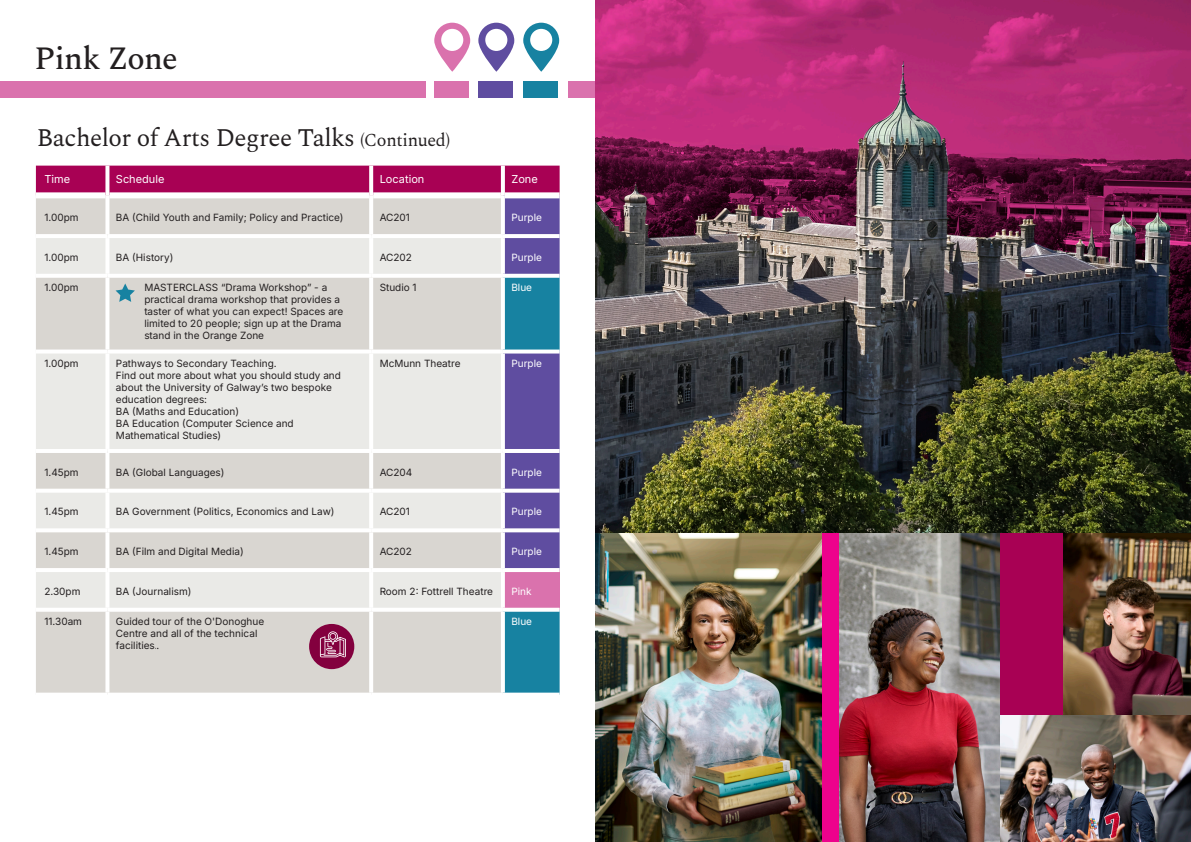
<style>
.page{position:relative;width:1191px;height:842px;background:#fff}
.page>*{position:absolute;margin:0;border:0;box-sizing:border-box;transform-origin:0 0}
.t1{font:500 32px "Spectral";letter-spacing:-.02em;color:#231f20}
.t2{font:25px "Spectral";letter-spacing:-.02em;color:#231f20}
.t3{font:12px "Minion Pro";color:#231f20}
.t4{font:11px "Inter";color:#fff}
.t5{font:10px/12px "Inter";color:#231f20}
.t6{font:10px "Inter";color:#fff}
.s1{font-size:18px}
</style>
<div class="page">
<img style="left:838px;top:532px;width:162px;height:310px">
<svg style="left:478px;top:23px;width:36px;height:49px"></svg>
<svg style="left:434px;top:23px;width:36px;height:49px"></svg>
<div style="left:478px;top:81px;width:35px;height:16px;background:#5f4da0"></div>
<div style="left:434px;top:81px;width:35px;height:16px;background:#da72ad"></div>
<div style="left:0;top:81px;width:425px;height:16px;background:#da72ad"></div>
<div style="left:568px;top:81px;width:27px;height:16px;background:#da72ad"></div>
<img style="left:1063px;top:532px;width:128px;height:183px">
<img style="left:1000px;top:715px;width:191px;height:127px">
<img style="left:595px;top:532px;width:227px;height:310px">
<div style="left:1000px;top:532px;width:63px;height:183px;background:#a80154"></div>
<div style="left:822px;top:532px;width:16px;height:310px;background:#ed028c"></div>
<img style="left:595px;top:0;width:596px;height:532px">
<svg style="left:36px;top:166px;width:523px;height:528px;background:#d3cad1"></svg>
<svg style="left:523px;top:23px;width:36px;height:49px"></svg>
<div style="left:523px;top:81px;width:35px;height:16px;background:#1782a1"></div>
<div style="left:40px;top:627px;width:46px;height:31px;background:#d9d6d1"></div>
<div style="left:116px;top:652px;width:175px;height:36px;background:#d9d6d1"></div>
<div style="left:157px;top:640px;width:115px;height:12px;background:#d9d6d1"></div>
<p class="t1" style="left:35px;top:35px;width:145px">Pink Zone</p>
<p class="t2" style="left:37px;top:119px;width:415px">Bachelor of Arts Degree Talks <span class="s1">(Continued)</span></p>
<p class="t4" style="left:44px;top:171px;width:27px">Time</p>
<p class="t4" style="left:116px;top:171px;width:50px">Schedule</p>
<p class="t4" style="left:380px;top:171px;width:46px">Location</p>
<p class="t4" style="left:511px;top:171px;width:28px">Zone</p>
<p class="t5" style="left:44px;top:211px;width:36px">1.00pm</p>
<p class="t5" style="left:116px;top:211px;width:229px">BA (Child Youth and Family; Policy and Practice)</p>
<p class="t5" style="left:380px;top:211px;width:32px">AC201</p>
<p class="t6" style="left:511px;top:210px;width:32px">Purple</p>
<p class="t5" style="left:44px;top:251px;width:36px">1.00pm</p>
<p class="t5" style="left:116px;top:251px;width:59px">BA (History)</p>
<p class="t5" style="left:380px;top:251px;width:34px">AC202</p>
<p class="t6" style="left:511px;top:250px;width:32px">Purple</p>
<p class="t5" style="left:44px;top:281px;width:36px">1.00pm</p>
<p class="t5" style="left:144px;top:281px;width:200px">MASTERCLASS “Drama Workshop” - a practical drama workshop that provides a taster of what you can expect! Spaces are limited to 20 people; sign up at the Drama stand in the Orange Zone</p>
<p class="t5" style="left:380px;top:281px;width:39px">Studio 1</p>
<p class="t6" style="left:511px;top:280px;width:22px">Blue</p>
<p class="t5" style="left:44px;top:357px;width:36px">1.00pm</p>
<p class="t5" style="left:116px;top:357px;width:162px">Pathways to Secondary Teaching.</p>
<p class="t5" style="left:116px;top:369px;width:226px">Find out more about what you should study and about the University of Galway’s two bespoke education degrees:</p>
<p class="t5" style="left:116px;top:405px;width:124px">BA (Maths and Education)</p>
<p class="t5" style="left:116px;top:417px;width:179px">BA Education (Computer Science and<br>Mathematical Studies)</p>
<p class="t5" style="left:380px;top:357px;width:82px">McMunn Theatre</p>
<p class="t6" style="left:511px;top:356px;width:32px">Purple</p>
<p class="t5" style="left:44px;top:466px;width:36px">1.45pm</p>
<p class="t5" style="left:116px;top:466px;width:110px">BA (Global Languages)</p>
<p class="t5" style="left:380px;top:466px;width:34px">AC204</p>
<p class="t6" style="left:511px;top:465px;width:32px">Purple</p>
<p class="t5" style="left:44px;top:505px;width:36px">1.45pm</p>
<p class="t5" style="left:116px;top:505px;width:220px">BA Government (Politics, Economics and Law)</p>
<p class="t5" style="left:380px;top:505px;width:32px">AC201</p>
<p class="t6" style="left:511px;top:504px;width:32px">Purple</p>
<p class="t5" style="left:44px;top:545px;width:36px">1.45pm</p>
<p class="t5" style="left:116px;top:545px;width:129px">BA (Film and Digital Media)</p>
<p class="t5" style="left:380px;top:545px;width:34px">AC202</p>
<p class="t6" style="left:511px;top:544px;width:32px">Purple</p>
<p class="t5" style="left:44px;top:585px;width:38px">2.30pm</p>
<p class="t5" style="left:116px;top:585px;width:77px">BA (Journalism)</p>
<p class="t5" style="left:380px;top:585px;width:115px">Room 2: Fottrell Theatre</p>
<p class="t6" style="left:511px;top:584px;width:22px">Pink</p>
<p class="t5" style="left:44px;top:615px;width:39px">11.30am</p>
<p class="t5" style="left:116px;top:615px;width:150px">Guided tour of the O'Donoghue<br>Centre and all of the technical facilities.</p>
<p class="t6" style="left:511px;top:614px;width:22px">Blue</p>
<p class="t3" style="left:157px;top:637px;width:4px">.</p>
</div>
